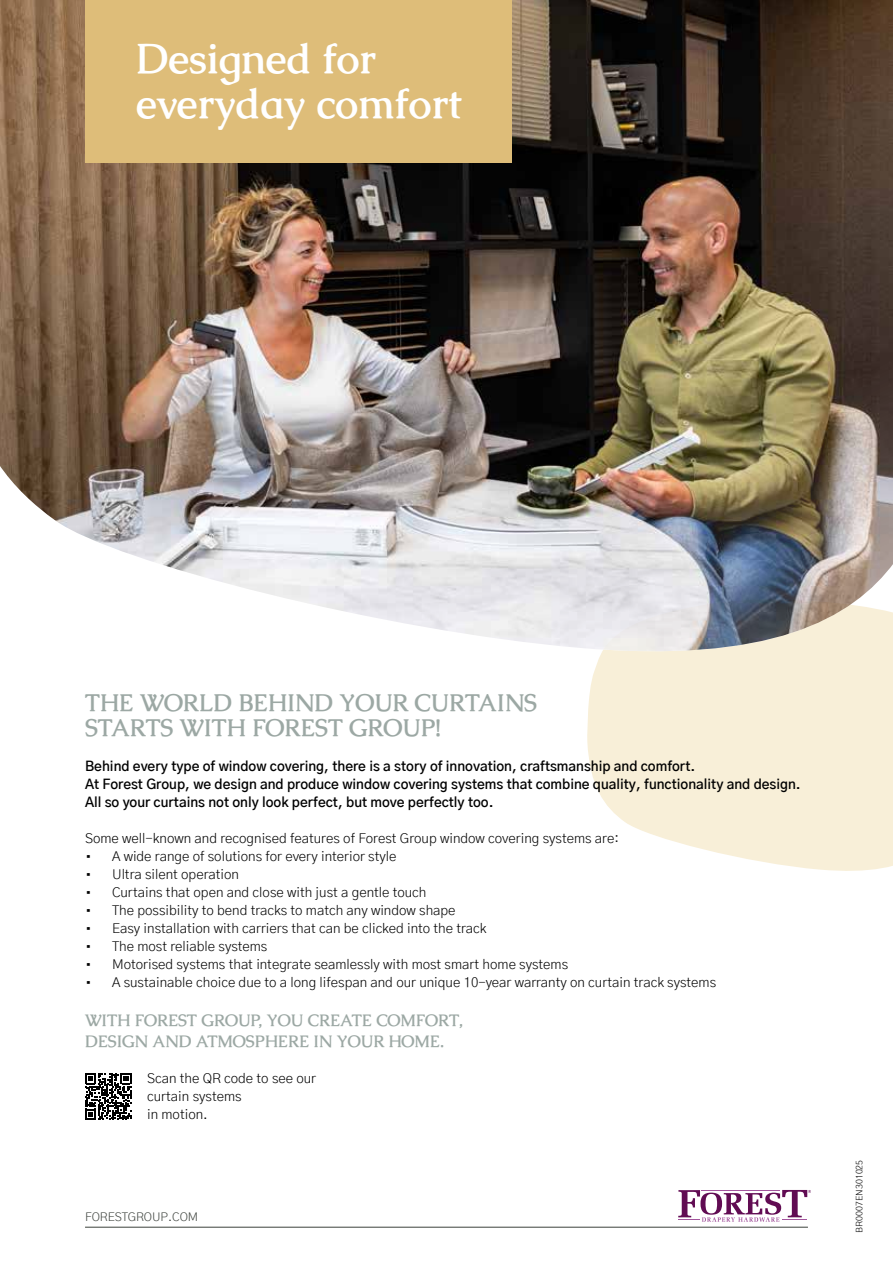
<style>
.page{position:relative;width:893px;height:1263px;background:#fff}
.page>*{position:absolute;margin:0;border:0;box-sizing:border-box;transform-origin:0 0}
.t1{font:700 41.85px/44.1px "Caudex";color:#fff}
.t2{font:700 24px/25.5px "Caudex";color:#9ca8a4}
.t3{font:700 16.5px/21px "Caudex";color:#9ca8a4}
.t4{font:300 13.5px/18px "Gothic A1";color:#000}
.t5{font:600 13.5px/18px "Gothic A1";color:#000}
.t6{font:300 12px "Gothic A1";color:#3c413c}
.t7{font:300 9px "Gothic A1";color:#000}
</style>
<div class="page">
<svg style="left:587px;top:653px;width:306px;height:218px;background:#f8f0dc"></svg>
<img style="left:0;top:0;width:893px;height:653px">
<hr style="left:85px;top:1227px;width:723px;height:1px;background:#3c413c">
<div style="left:85px;top:0;width:427px;height:163px;background:#debd79"></div>
<svg style="left:85px;top:1073px;width:47px;height:47px"></svg>
<svg style="left:678px;top:1190px;width:133px;height:32px"></svg>
<h1 class="t1" style="left:136px;top:37px;width:328px">Designed for everyday comfort</h1>
<h2 class="t2" style="left:85px;top:689px;width:454px">THE WORLD BEHIND YOUR CURTAINS<br>STARTS WITH FOREST GROUP!</h2>
<p class="t5" style="left:85px;top:756px;width:717px">Behind every type of window covering, there is a story of innovation, craftsmanship and comfort.<br>At Forest Group, we design and produce window covering systems that combine quality, functionality and design.<br>All so your curtains not only look perfect, but move perfectly too.</p>
<p class="t4" style="left:85px;top:828px;width:535px">Some well-known and recognised features of Forest Group window covering systems are:</p>
<p class="t4" style="left:85px;top:846px;width:313px">• A wide range of solutions for every interior style</p>
<p class="t4" style="left:85px;top:864px;width:155px">• Ultra silent operation</p>
<p class="t4" style="left:85px;top:882px;width:343px">• Curtains that open and close with just a gentle touch</p>
<p class="t4" style="left:85px;top:900px;width:372px">• The possibility to bend tracks to match any window shape</p>
<p class="t4" style="left:85px;top:918px;width:403px">• Easy installation with carriers that can be clicked into the track</p>
<p class="t4" style="left:85px;top:936px;width:184px">• The most reliable systems</p>
<p class="t4" style="left:85px;top:954px;width:485px">• Motorised systems that integrate seamlessly with most smart home systems</p>
<p class="t4" style="left:85px;top:972px;width:633px">• A sustainable choice due to a long lifespan and our unique 10-year warranty on curtain track systems</p>
<p class="t3" style="left:85px;top:1009px;width:380px">WITH FOREST GROUP, YOU CREATE COMFORT,<br>DESIGN AND ATMOSPHERE IN YOUR HOME.</p>
<p class="t4" style="left:147px;top:1068px;width:171px">Scan the QR code to see our curtain systems<br>in motion.</p>
<p class="t6" style="left:85px;top:1208px;width:115px">FORESTGROUP.COM</p>
<p class="t7" style="left:853px;top:1232px;width:74px;rotate:-90deg">BR0007EN301025</p>
</div>
